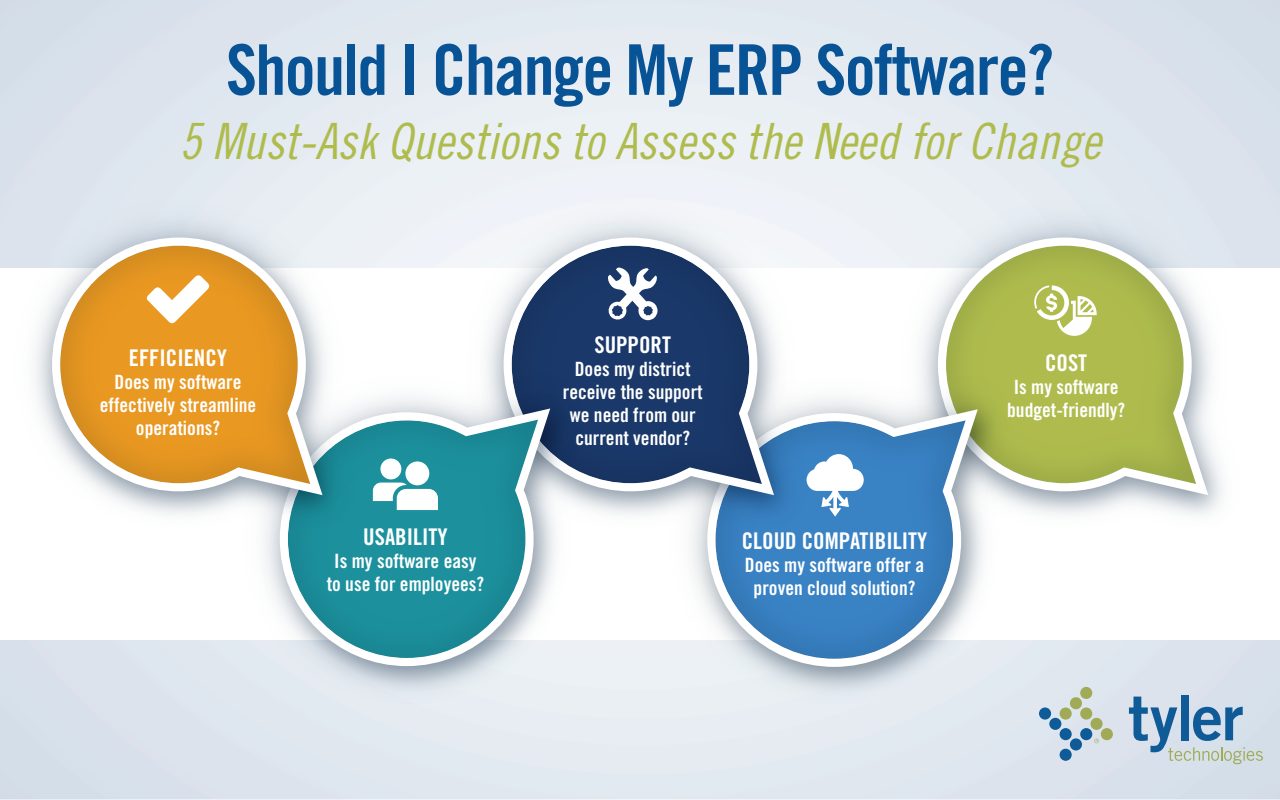
<style>
.page{position:relative;width:1280px;height:800px;background:#fff}
.page>*{position:absolute;margin:0;border:0;box-sizing:border-box;transform-origin:0 0}
.t1{font:70px "Trade Gothic LT Std Bd Cn 20";letter-spacing:-.025em;color:#075395}
.t2{font:50px "Trade Gothic LT Std Cn 18 Obl";color:#afbc4d}
.t3{font:23px "Trade Gothic Bold Cond Twenty";color:#fff}
.t4{font:19.6px/23px "Trade Gothic Bold Cond Twenty";color:#fff;text-align:center}
</style>
<div class="page">
<div style="left:0;top:0;width:1280px;height:799px;background:#e0e7ef"></div>
<div style="left:0;top:268px;width:1280px;height:372px;background:#fff"></div>
<img style="left:866px;top:166px;width:357px;height:349px">
<svg style="left:938px;top:238px;width:270px;height:257px;fill:#afbc4d"></svg>
<img style="left:1050px;top:345px;width:6px;height:385px">
<img style="left:635px;top:337px;width:415px;height:390px">
<svg style="left:707px;top:409px;width:271px;height:258px;fill:#3982c4"></svg>
<img style="left:432px;top:166px;width:414px;height:401px">
<svg style="left:504px;top:238px;width:270px;height:257px;fill:#1a3869"></svg>
<div style="left:1181px;top:695px;width:8px;height:45px;background:#0f5b97"></div>
<div style="left:1039px;top:708px;width:12px;height:12px;background:#0f5b97;border-radius:50%"></div>
<div style="left:1049px;top:718px;width:12px;height:12px;background:#0f5b97;border-radius:50%"></div>
<div style="left:1060px;top:728px;width:12px;height:12px;background:#0f5b97;border-radius:50%"></div>
<div style="left:1060px;top:749px;width:12px;height:12px;background:#0f5b97;border-radius:50%"></div>
<div style="left:1070px;top:738px;width:12px;height:13px;background:#0f5b97;border-radius:50%"></div>
<div style="left:1080px;top:728px;width:12px;height:12px;background:#0f5b97;border-radius:50%"></div>
<div style="left:1060px;top:708px;width:12px;height:12px;background:#a1ab57;border-radius:50%"></div>
<div style="left:1070px;top:697px;width:12px;height:12px;background:#a1ab57;border-radius:50%"></div>
<div style="left:1080px;top:708px;width:12px;height:12px;background:#a1ab57;border-radius:50%"></div>
<div style="left:1091px;top:718px;width:12px;height:12px;background:#a1ab57;border-radius:50%"></div>
<div style="left:1101px;top:728px;width:12px;height:12px;background:#a1ab57;border-radius:50%"></div>
<div style="left:1080px;top:687px;width:12px;height:12px;background:#a1ab57;border-radius:50%"></div>
<svg style="left:1129px;top:697px;width:134px;height:67px"></svg>
<svg style="left:1094px;top:738px;width:5px;height:5px"></svg>
<img style="left:623px;top:345px;width:5px;height:344px">
<img style="left:268px;top:336px;width:355px;height:353px">
<svg style="left:280px;top:408px;width:270px;height:258px;fill:#1c919d"></svg>
<img style="left:266px;top:174px;width:131px;height:401px">
<img style="left:35px;top:174px;width:360px;height:393px">
<svg style="left:52px;top:238px;width:271px;height:257px;fill:#e89822"></svg>
<svg style="left:146px;top:275px;width:64px;height:49px"></svg>
<div style="left:380px;top:459px;width:21px;height:20px;background:#fff;border-radius:50%"></div>
<div style="left:405px;top:461px;width:24px;height:24px;background:#fff;border-radius:50%"></div>
<svg style="left:373px;top:483px;width:65px;height:27px"></svg>
<svg style="left:807px;top:454px;width:57px;height:63px"></svg>
<svg style="left:1034px;top:285px;width:63px;height:51px"></svg>
<svg style="left:607px;top:268px;width:66px;height:53px"></svg>
<h1 class="t1" style="left:226px;top:27px;width:830px">Should I Change My ERP Software?</h1>
<h2 class="t2" style="left:179px;top:111px;width:924px">5 Must-Ask Questions to Assess the Need for Change</h2>
<p class="t3" style="left:129px;top:344px;width:100px">EFFICIENCY</p>
<p class="t4" style="left:100px;top:370px;width:158px">Does my software effectively streamline operations?</p>
<p class="t3" style="left:363px;top:523px;width:86px">USABILITY</p>
<p class="t4" style="left:327px;top:549px;width:159px">Is my software easy to use for employees?</p>
<p class="t3" style="left:594px;top:331px;width:78px">SUPPORT</p>
<p class="t4" style="left:563px;top:357px;width:141px">Does my district receive the support we need from our current vendor?</p>
<p class="t3" style="left:742px;top:527px;width:187px">CLOUD COMPATIBILITY</p>
<p class="t4" style="left:745px;top:554px;width:181px">Does my software offer a proven cloud solution?</p>
<p class="t3" style="left:1045px;top:349px;width:44px">COST</p>
<p class="t4" style="left:1007px;top:376px;width:120px">Is my software budget-friendly?</p>
</div>
